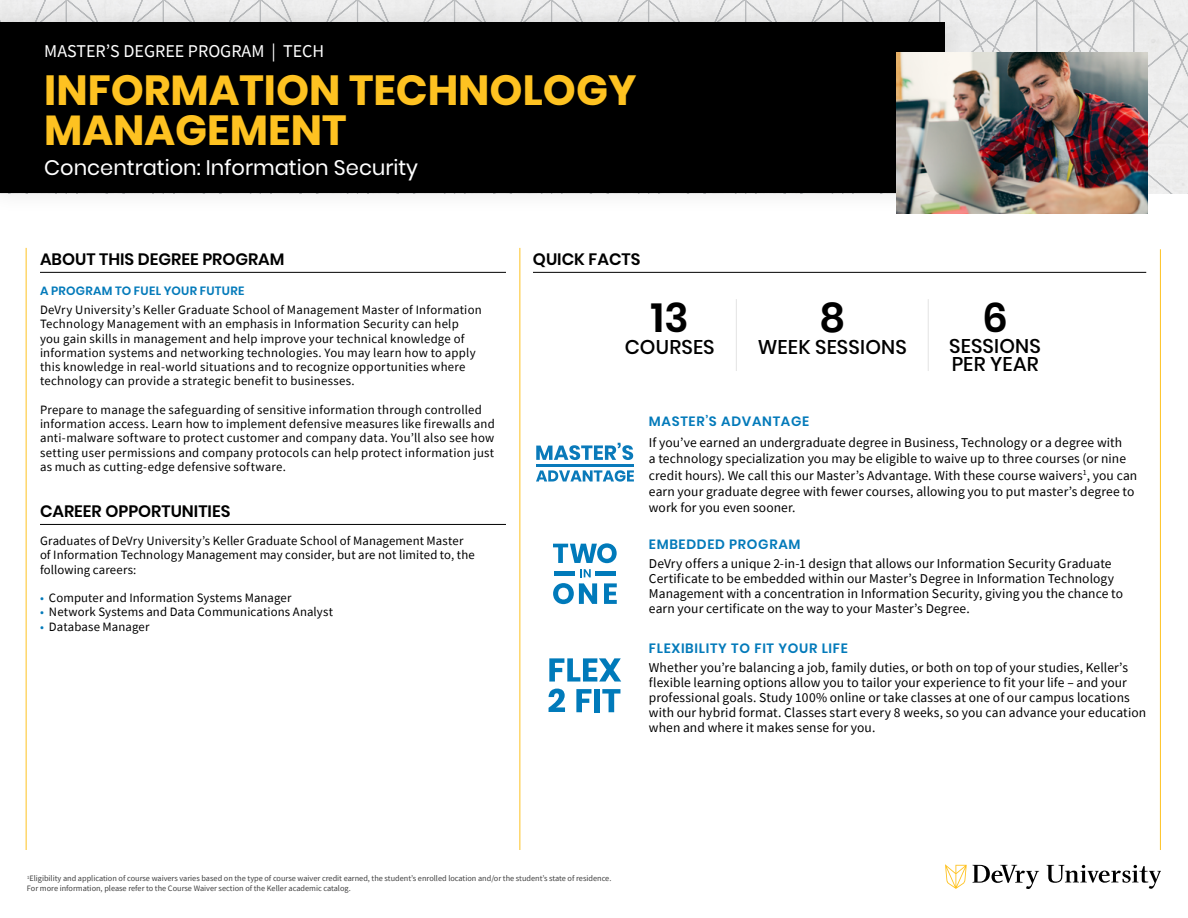
<style>
.page{position:relative;width:1188px;height:918px;background:#fff}
.page>*{position:absolute;margin:0;border:0;box-sizing:border-box;transform-origin:0 0}
.t1{font:700 42px/40.5px "Poppins";color:#fec221}
.t2{font:600 40.5px "Poppins";color:#000}
.t3{font:21px "Poppins";color:#fff}
.t4{font:500 19.8px/18px "Poppins";letter-spacing:.01em;color:#000}
.t5{font:18px "Source Sans Pro";color:#fff}
.t6{font:600 16.5px "Poppins";color:#000}
.t7{font:13.5px/15px "Source Sans Pro";letter-spacing:.005em;color:#000101}
.t8{font:600 13.5px "Poppins";letter-spacing:.05em;color:#037aba}
.t9{font:12.75px/14.2px "Source Sans Pro";letter-spacing:.015em;color:#000}
.t10{font:600 12px "Poppins";letter-spacing:.02em;color:#037aba}
.t11{font:8.25px/9.8px "Source Sans Pro";color:#404040}
.s1{color:#037aba}
</style>
<div class="page">
<svg style="left:968px;top:0;width:220px;height:193px"></svg>
<div style="left:0;top:0;width:968px;height:216px;background:#000;opacity:.1"></div>
<div style="left:0;top:23px;width:945px;height:170px;background:#000"></div>
<svg style="left:1047px;top:865px;width:114px;height:24px"></svg>
<svg style="left:945px;top:864px;width:94px;height:25px"></svg>
<svg style="left:553px;top:543px;width:64px;height:20px"></svg>
<svg style="left:553px;top:583px;width:44px;height:21px"></svg>
<svg style="left:604px;top:583px;width:13px;height:21px"></svg>
<svg style="left:581px;top:569px;width:10px;height:8px"></svg>
<hr style="left:595px;top:571px;width:20px;height:4px;background:#007aba">
<hr style="left:554px;top:571px;width:21px;height:4px;background:#007aba">
<img style="left:896px;top:52px;width:252px;height:162px">
<hr style="left:26px;top:248px;width:1px;height:602px;background:#fec221">
<hr style="left:519px;top:248px;width:1px;height:602px;background:#fec221">
<hr style="left:1160px;top:249px;width:1px;height:601px;background:#fec221">
<hr style="left:40px;top:272px;width:466px;height:1px;background:#000">
<hr style="left:40px;top:524px;width:466px;height:1px;background:#000">
<hr style="left:533px;top:272px;width:613px;height:1px;background:#000">
<svg style="left:549px;top:658px;width:72px;height:24px"></svg>
<svg style="left:549px;top:689px;width:16px;height:23px"></svg>
<svg style="left:576px;top:689px;width:15px;height:23px"></svg>
<div style="left:594px;top:689px;width:6px;height:23px;background:#007aba"></div>
<svg style="left:602px;top:689px;width:18px;height:23px"></svg>
<hr style="left:928px;top:299px;width:1px;height:72px;background:#e5e5e5">
<hr style="left:736px;top:299px;width:1px;height:72px;background:#e5e5e5">
<svg style="left:536px;top:443px;width:97px;height:17px"></svg>
<svg style="left:536px;top:470px;width:98px;height:12px"></svg>
<hr style="left:536px;top:464px;width:97px;height:3px;background:#0a7aba">
<h3 class="t5" style="left:44px;top:40px;width:282px">MASTER’S DEGREE PROGRAM | TECH</h3>
<h1 class="t1" style="left:44px;top:70px;width:594px">INFORMATION TECHNOLOGY<br>MANAGEMENT</h1>
<h3 class="t3" style="left:44px;top:156px;width:375px">Concentration: Information Security</h3>
<p class="t6" style="left:40px;top:250px;width:246px">ABOUT THIS DEGREE PROGRAM</p>
<p class="t10" style="left:40px;top:284px;width:206px">A PROGRAM TO FUEL YOUR FUTURE</p>
<p class="t9" style="left:40px;top:303px;width:443px">DeVry University’s Keller Graduate School of Management Master of Information Technology Management with an emphasis in Information Security can help you gain skills in management and help improve your technical knowledge of information systems and networking technologies. You may learn how to apply this knowledge in real-world situations and to recognize opportunities where technology can provide a strategic benefit to businesses.</p>
<p class="t9" style="left:40px;top:402px;width:456px">Prepare to manage the safeguarding of sensitive information through controlled information access. Learn how to implement defensive measures like firewalls and anti-malware software to protect customer and company data. You’ll also see how setting user permissions and company protocols can help protect information just as much as cutting-edge defensive software.</p>
<p class="t6" style="left:40px;top:502px;width:192px">CAREER OPPORTUNITIES</p>
<p class="t9" style="left:40px;top:534px;width:436px">Graduates of DeVry University’s Keller Graduate School of Management Master of Information Technology Management may consider, but are not limited to, the following careers:</p>
<p class="t9" style="left:40px;top:591px;width:253px"><span class="s1">•</span> Computer and Information Systems Manager</p>
<p class="t9" style="left:40px;top:605px;width:295px"><span class="s1">•</span> Network Systems and Data Communications Analyst</p>
<p class="t9" style="left:40px;top:619px;width:111px"><span class="s1">•</span> Database Manager</p>
<p class="t6" style="left:533px;top:250px;width:109px">QUICK FACTS</p>
<h2 class="t2" style="left:651px;top:294px;width:39px">13</h2>
<h3 class="t4" style="left:625px;top:338px;width:91px">COURSES</h3>
<h2 class="t2" style="left:820px;top:294px;width:27px">8</h2>
<h3 class="t4" style="left:758px;top:338px;width:151px">WEEK SESSIONS</h3>
<h2 class="t2" style="left:983px;top:294px;width:27px">6</h2>
<h3 class="t4" style="left:949px;top:337px;width:93px">SESSIONS<br>PER YEAR</h3>
<p class="t8" style="left:649px;top:414px;width:162px">MASTER’S ADVANTAGE</p>
<p class="t7" style="left:649px;top:435px;width:490px;line-height:16.2px">If you’ve earned an undergraduate degree in Business, Technology or a degree with<br>a technology specialization you may be eligible to waive up to three courses (or nine credit hours). We call this our Master’s Advantage. With these course waivers<sup>1</sup>, you can earn your graduate degree with fewer courses, allowing you to put master’s degree to work for you even sooner.</p>
<p class="t8" style="left:649px;top:536px;width:153px">EMBEDDED PROGRAM</p>
<p class="t7" style="left:649px;top:556px;width:476px">DeVry offers a unique 2-in-1 design that allows our Information Security Graduate Certificate to be embedded within our Master’s Degree in Information Technology Management with a concentration in Information Security, giving you the chance to earn your certificate on the way to your Master’s Degree.</p>
<p class="t8" style="left:649px;top:640px;width:200px">FLEXIBILITY TO FIT YOUR LIFE</p>
<p class="t7" style="left:649px;top:660px;width:499px">Whether you’re balancing a job, family duties, or both on top of your studies, Keller’s flexible learning options allow you to tailor your experience to fit your life – and your professional goals. Study 100% online or take classes at one of our campus locations with our hybrid format. Classes start every 8 weeks, so you can advance your education when and where it makes sense for you.</p>
<p class="t11" style="left:27px;top:874px;width:586px"><sup>1</sup>Eligibility and application of course waivers varies based on the type of course waiver credit earned, the student’s enrolled location and/or the student’s state of residence.<br>For more information, please refer to the Course Waiver section of the Keller academic catalog.</p>
</div>
